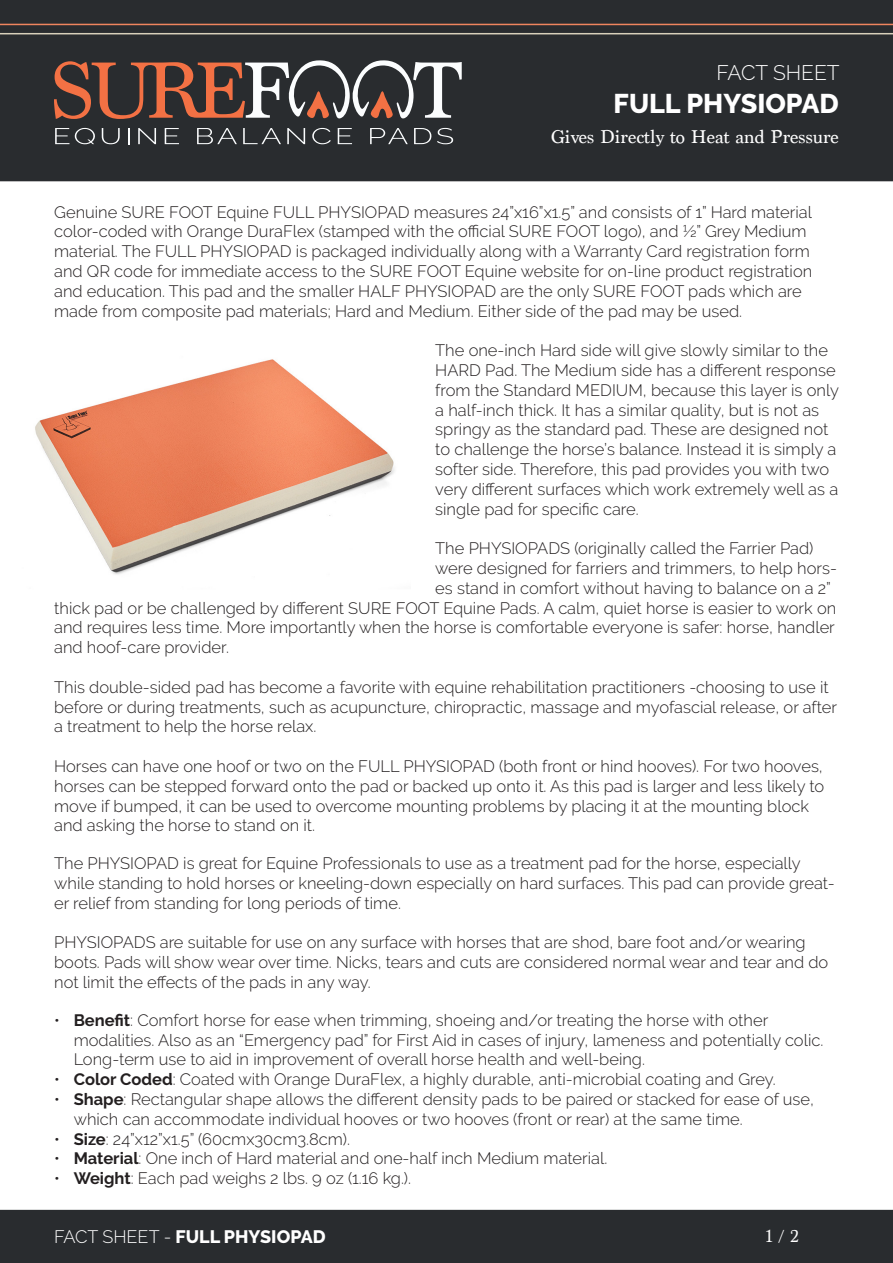
<style>
.page{position:relative;width:893px;height:1263px;background:#fff}
.page>*{position:absolute;margin:0;border:0;box-sizing:border-box;transform-origin:0 0}
.t1{font:800 27px "Raleway";color:#fff}
.t2{font:300 21px "Raleway";color:#fff}
.t3{font:19.5px "Marion";color:#fff}
.t4{font:800 18px "Raleway";color:#fff}
.t5{font:18px "Marion";color:#fff}
.t6{font:300 16.5px/19.8px "Raleway";color:#231f20}
.s1{font-weight:700}
.s2{font-weight:300}
</style>
<div class="page">
<div style="left:0;top:1210px;width:893px;height:53px;background:#292c2f"></div>
<div style="left:0;top:0;width:893px;height:181px;background:#292c2f"></div>
<img style="left:35px;top:359px;width:360px;height:216px">
<div style="left:54px;top:1226px;width:445px;height:23px;background:#292c2f"></div>
<hr style="left:0;top:24px;width:893px;height:1px;background:#ef855e">
<hr style="left:0;top:33px;width:893px;height:1px;background:#d8d0bb">
<div style="left:394px;top:60px;width:445px;height:65px;background:#292c2f"></div>
<div style="left:394px;top:130px;width:445px;height:23px;background:#292c2f"></div>
<svg style="left:54px;top:60px;width:408px;height:59px"></svg>
<svg style="left:55px;top:128px;width:14px;height:16px"></svg>
<svg style="left:75px;top:128px;width:20px;height:16px"></svg>
<svg style="left:102px;top:128px;width:18px;height:16px"></svg>
<svg style="left:128px;top:128px;width:2px;height:16px"></svg>
<svg style="left:138px;top:128px;width:18px;height:16px"></svg>
<svg style="left:165px;top:128px;width:14px;height:16px"></svg>
<svg style="left:197px;top:128px;width:40px;height:16px"></svg>
<svg style="left:243px;top:128px;width:38px;height:16px"></svg>
<svg style="left:287px;top:128px;width:18px;height:16px"></svg>
<svg style="left:312px;top:128px;width:19px;height:16px"></svg>
<svg style="left:338px;top:128px;width:14px;height:16px"></svg>
<svg style="left:370px;top:128px;width:38px;height:16px"></svg>
<svg style="left:414px;top:128px;width:17px;height:16px"></svg>
<svg style="left:437px;top:128px;width:16px;height:16px"></svg>
<p class="t2" style="left:717px;top:60px;width:124px">FACT SHEET</p>
<p class="t1" style="left:614px;top:88px;width:227px">FULL PHYSIOPAD</p>
<p class="t3" style="left:551px;top:125px;width:290px">Gives Directly to Heat and Pressure</p>
<p class="t6" style="left:54px;top:202px;width:759px">Genuine SURE FOOT Equine FULL PHYSIOPAD measures 24”x16”x1.5” and consists of 1” Hard material color-coded with Orange DuraFlex (stamped with the official SURE FOOT logo), and ½” Grey Medium material. The FULL PHYSIOPAD is packaged individually along with a Warranty Card registration form and QR code for immediate access to the SURE FOOT Equine website for on-line product registration and education. This pad and the smaller HALF PHYSIOPAD are the only SURE FOOT pads which are made from composite pad materials; Hard and Medium. Either side of the pad may be used.</p>
<p class="t6" style="left:435px;top:340px;width:405px">The one-inch Hard side will give slowly similar to the HARD Pad. The Medium side has a different response from the Standard MEDIUM, because this layer is only a half-inch thick. It has a similar quality, but is not as springy as the standard pad. These are designed not to challenge the horse’s balance. Instead it is simply a softer side. Therefore, this pad provides you with two very different surfaces which work extremely well as a single pad for specific care.</p>
<p class="t6" style="left:435px;top:538px;width:380px">The PHYSIOPADS (originally called the Farrier Pad)</p>
<p class="t6" style="left:435px;top:558px;width:403px">were designed for farriers and trimmers, to help hors-</p>
<p class="t6" style="left:435px;top:578px;width:397px">es stand in comfort without having to balance on a 2”</p>
<p class="t6" style="left:54px;top:598px;width:784px">thick pad or be challenged by different SURE FOOT Equine Pads. A calm, quiet horse is easier to work on</p>
<p class="t6" style="left:54px;top:617px;width:782px">and requires less time. More importantly when the horse is comfortable everyone is safer: horse, handler</p>
<p class="t6" style="left:54px;top:637px;width:176px">and hoof-care provider.</p>
<p class="t6" style="left:54px;top:677px;width:784px">This double-sided pad has become a favorite with equine rehabilitation practitioners -choosing to use it before or during treatments, such as acupuncture, chiropractic, massage and myofascial release, or after a treatment to help the horse relax.</p>
<p class="t6" style="left:54px;top:756px;width:771px">Horses can have one hoof or two on the FULL PHYSIOPAD (both front or hind hooves). For two hooves, horses can be stepped forward onto the pad or backed up onto it. As this pad is larger and less likely to move if bumped, it can be used to overcome mounting problems by placing it at the mounting block and asking the horse to stand on it.</p>
<p class="t6" style="left:54px;top:853px;width:782px">The PHYSIOPAD is great for Equine Professionals to use as a treatment pad for the horse, especially while standing to hold horses or kneeling-down especially on hard surfaces. This pad can provide great&shy;er relief from standing for long periods of time.</p>
<p class="t6" style="left:54px;top:932px;width:776px">PHYSIOPADS are suitable for use on any surface with horses that are shod, bare foot and/or wearing boots. Pads will show wear over time. Nicks, tears and cuts are considered normal wear and tear and do not limit the effects of the pads in any way.</p>
<p class="t6" style="left:54px;top:1010px;width:716px">• <span class="s1">Benefit</span>: Comfort horse for ease when trimming, shoeing and/or treating the horse with other</p>
<p class="t6" style="left:74px;top:1030px;width:751px">modalities. Also as an “Emergency pad” for First Aid in cases of injury, lameness and potentially colic.</p>
<p class="t6" style="left:74px;top:1049px;width:573px">Long-term use to aid in improvement of overall horse health and well-being.</p>
<p class="t6" style="left:54px;top:1069px;width:723px">• <span class="s1">Color Coded</span>: Coated with Orange DuraFlex, a highly durable, anti-microbial coating and Grey.</p>
<p class="t6" style="left:74px;top:1089px;width:742px;text-indent:-20px">• <span class="s1">Shape</span>: Rectangular shape allows the different density pads to be paired or stacked for ease of use, which can accommodate individual hooves or two hooves (front or rear) at the same time.</p>
<p class="t6" style="left:54px;top:1129px;width:297px">• <span class="s1">Size</span>: 24”x12”x1.5” (60cmx30cm3.8cm).</p>
<p class="t6" style="left:54px;top:1148px;width:555px">• <span class="s1">Material</span>: One inch of Hard material and one-half inch Medium material.</p>
<p class="t6" style="left:54px;top:1168px;width:358px">• <span class="s1">Weight</span>: Each pad weighs 2 lbs. 9 oz (1.16 kg.).</p>
<p class="t4" style="left:54px;top:1226px;width:273px"><span class="s2">FACT SHEET -</span> FULL PHYSIOPAD</p>
<p class="t5" style="left:766px;top:1226px;width:35px">1 / 2</p>
</div>
